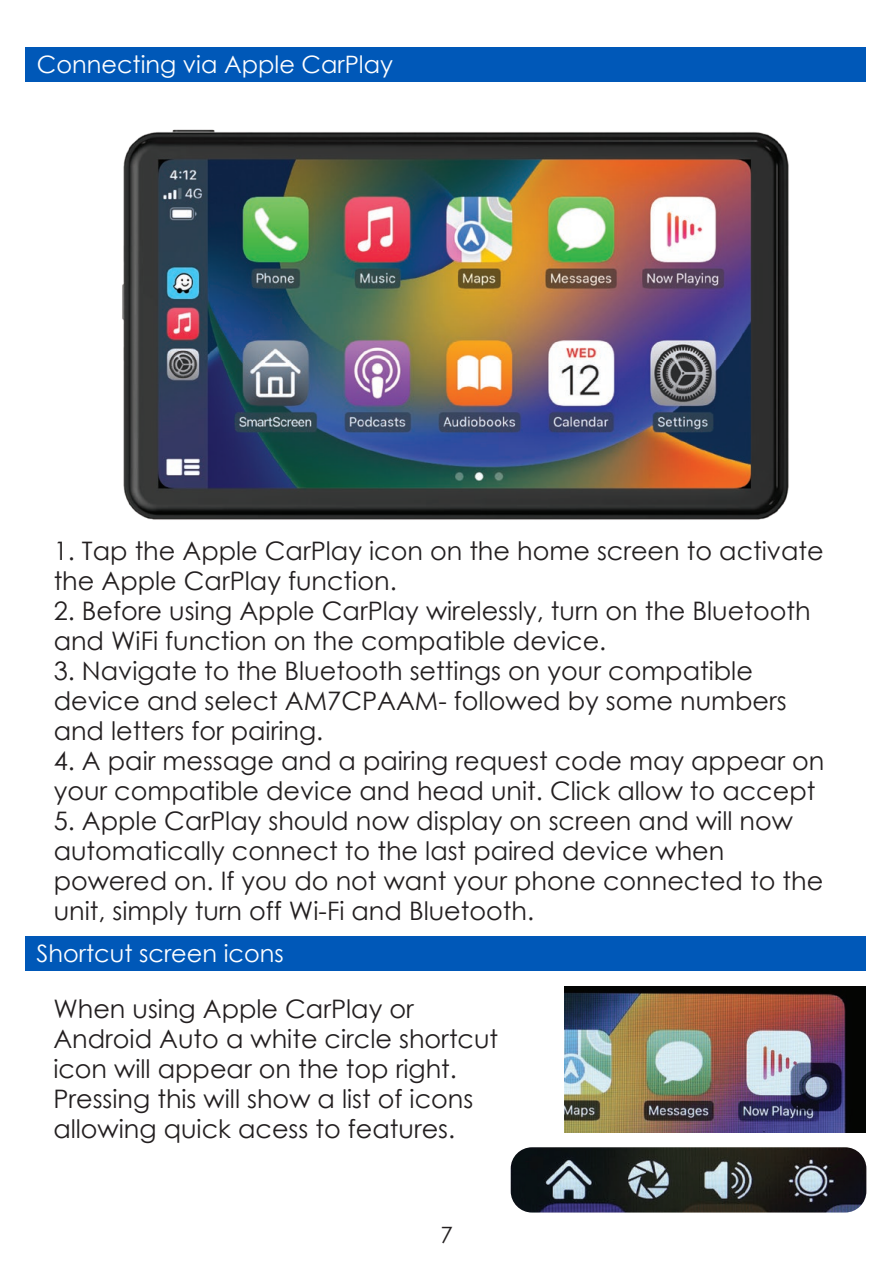
<style>
.page{position:relative;width:893px;height:1263px;background:#fff}
.page>*{position:absolute;margin:0;border:0;box-sizing:border-box;transform-origin:0 0}
.t1{font:25.5px/30px "Century Gothic";color:#231f20}
.t2{font:24px "Century Gothic";color:#fff}
.t3{font:22.5px "Century Gothic";color:#231f20}
</style>
<div class="page">
<img style="left:103px;top:81px;width:720px;height:439px">
<div style="left:26px;top:47px;width:840px;height:34px;background:#0058b8"></div>
<div style="left:25px;top:936px;width:841px;height:34px;background:#0058b8"></div>
<img style="left:565px;top:986px;width:301px;height:146px">
<img style="left:511px;top:1147px;width:355px;height:65px">
<p class="t2" style="left:37px;top:48px;width:358px">Connecting via Apple CarPlay</p>
<p class="t1" style="left:54px;top:536px;width:771px">1. Tap the Apple CarPlay icon on the home screen to activate the Apple CarPlay function.</p>
<p class="t1" style="left:54px;top:596px;width:758px">2. Before using Apple CarPlay wirelessly, turn on the Bluetooth and WiFi function on the compatible device.</p>
<p class="t1" style="left:54px;top:655px;width:734px">3. Navigate to the Bluetooth settings on your compatible device and select AM7CPAAM- followed by some numbers and letters for pairing.</p>
<p class="t1" style="left:54px;top:745px;width:772px">4. A pair message and a pairing request code may appear on your compatible device and head unit. Click allow to accept</p>
<p class="t1" style="left:54px;top:805px;width:771px">5. Apple CarPlay should now display on screen and will now automatically connect to the last paired device when powered on. If you do not want your phone connected to the unit, simply turn off Wi-Fi and Bluetooth.</p>
<p class="t2" style="left:37px;top:936px;width:249px">Shortcut screen icons</p>
<p class="t1" style="left:53px;top:993px;width:446px">When using Apple CarPlay or Android Auto a white circle shortcut icon will appear on the top right.<br>Pressing this will show a list of icons allowing quick acess to features.</p>
<p class="t3" style="left:441px;top:1219px;width:14px">7</p>
</div>
